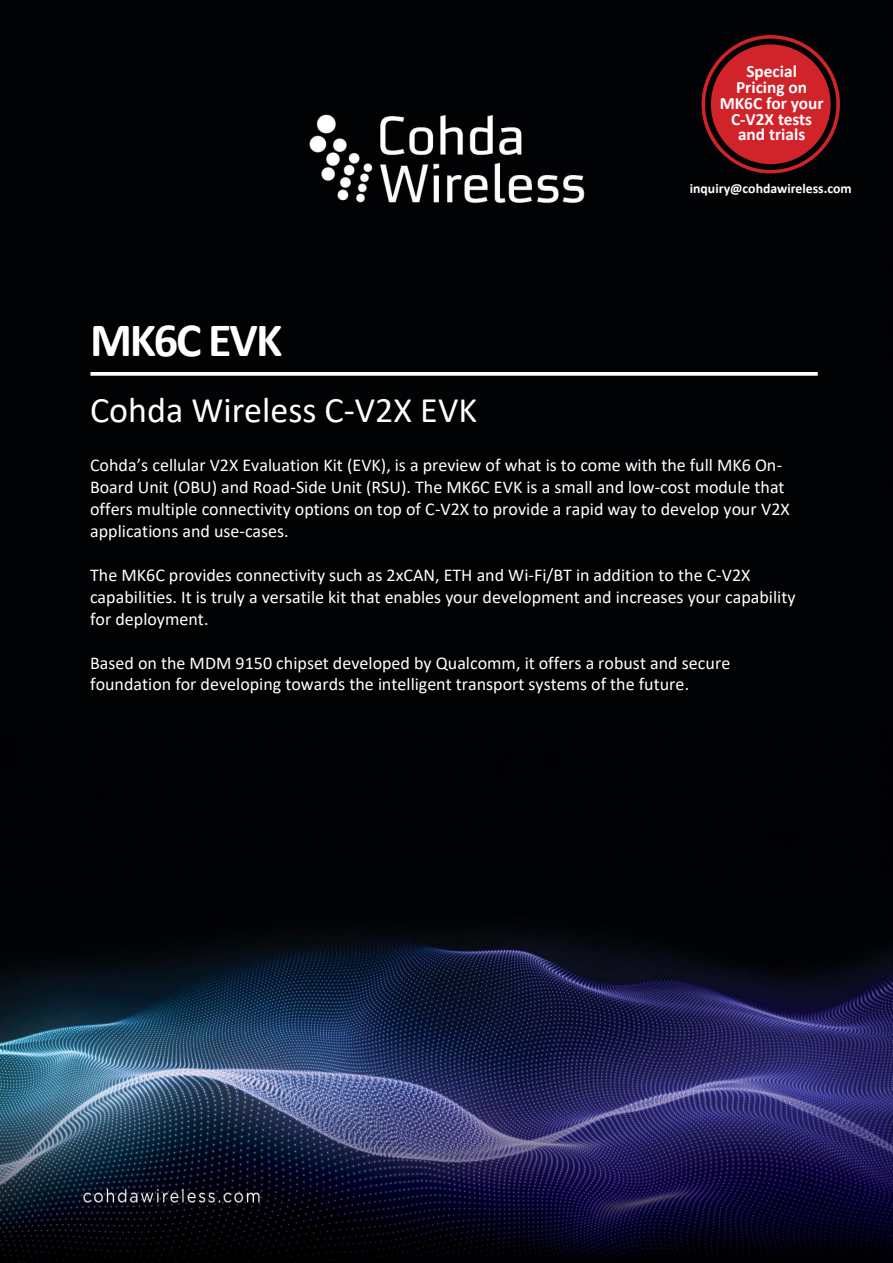
<style>
.page{position:relative;width:893px;height:1263px;background:#fff}
.page>*{position:absolute;margin:0;border:0;box-sizing:border-box;transform-origin:0 0}
.t1{font:700 48px "Calibri";letter-spacing:-.045em;color:#fff}
.t2{font:36px "Calibri";color:#fff}
.t3{font:18px/22px "Calibri";color:#fff}
.t4{font:700 17.4px/15.9px "Calibri";color:#fff;text-align:center}
.t5{font:700 13.8px "Calibri";color:#fff}
</style>
<div class="page">
<img style="left:0;top:0;width:892px;height:1263px">
<svg style="left:90px;top:372px;width:728px;height:4px"></svg>
<div style="left:701px;top:35px;width:139px;height:138px;border:4px solid #d1232a;border-radius:50%"></div>
<div style="left:711px;top:44px;width:120px;height:120px;background:#d1232a;border-radius:50%"></div>
<p class="t4" style="left:720px;top:63px;width:105px">Special<br>Pricing on<br>MK6C for your<br>C-V2X tests and trials</p>
<p class="t1" style="left:90px;top:306px;width:194px">MK6C EVK</p>
<p class="t5" style="left:690px;top:178px;width:163px">inquiry@cohdawireless.com</p>
<p class="t2" style="left:90px;top:385px;width:389px">Cohda Wireless C-V2X EVK</p>
<p class="t3" style="left:90px;top:453px;width:701px">Cohda’s cellular V2X Evaluation Kit (EVK), is a preview of what is to come with the full MK6 On-Board Unit (OBU) and Road-Side Unit (RSU). The MK6C EVK is a small and low-cost module that offers multiple connectivity options on top of C-V2X to provide a rapid way to develop your V2X applications and use-cases.</p>
<p class="t3" style="left:90px;top:563px;width:707px">The MK6C provides connectivity such as 2xCAN, ETH and Wi-Fi/BT in addition to the C-V2X capabilities. It is truly a versatile kit that enables your development and increases your capability for deployment.</p>
<p class="t3" style="left:90px;top:651px;width:642px">Based on the MDM 9150 chipset developed by Qualcomm, it offers a robust and secure foundation for developing towards the intelligent transport systems of the future.</p>
</div>
